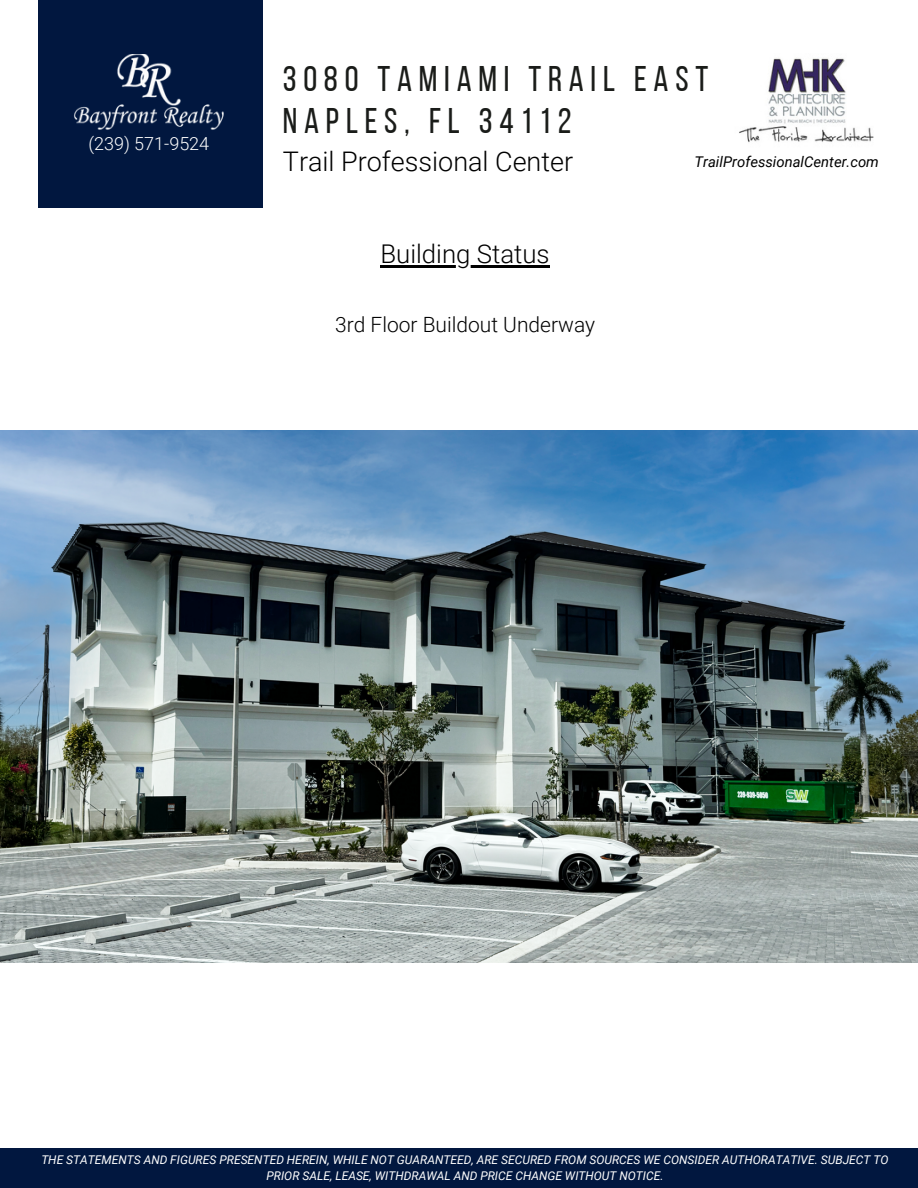
<style>
.page{position:relative;width:918px;height:1188px;background:#fff}
.page>*{position:absolute;margin:0;border:0;box-sizing:border-box;transform-origin:0 0}
.t1{font:35.55px/42.5px "Bebas Neue";letter-spacing:.19em;color:#1a1c19}
.t2{font:300 27px "Roboto";color:#000}
.t3{font:300 25.8px "Roboto";color:#000}
.t4{font:300 21px "Roboto";color:#000}
.t5{font:300 18px "Roboto";color:#fff}
.t6{font:italic 14.85px "Roboto";color:#000}
.t7{font:italic 12px/16px "Roboto";color:#fff;text-align:center}
</style>
<div class="page">
<div style="left:38px;top:0;width:225px;height:207px;background:#01173f"></div>
<img style="left:74px;top:55px;width:150px;height:75px">
<div style="left:0;top:1148px;width:918px;height:40px;background:#01173f"></div>
<img style="left:739px;top:58px;width:135px;height:85px">
<img style="left:0;top:431px;width:918px;height:532px">
<hr style="left:380px;top:265px;width:170px;height:2px;background:#000">
<h1 class="t5" style="left:88px;top:133px;width:122px">(239) 571-9524</h1>
<h5 class="t1" style="left:283px;top:61px;width:427px">3080 TAMIAMI TRAIL EAST<br>NAPLES, FL 34112</h5>
<h2 class="t2" style="left:283px;top:146px;width:292px">Trail Professional Center</h2>
<h3 class="t6" style="left:695px;top:154px;width:186px">TrailProfessionalCenter.com</h3>
<p class="t3" style="left:380px;top:239px;width:171px">Building Status</p>
<p class="t4" style="left:335px;top:312px;width:262px">3rd Floor Buildout Underway</p>
<h2 class="t7" style="left:41px;top:1152px;width:849px">THE STATEMENTS AND FIGURES PRESENTED HEREIN, WHILE NOT GUARANTEED, ARE SECURED FROM SOURCES WE CONSIDER AUTHORATATIVE. SUBJECT TO<br>PRIOR SALE, LEASE, WITHDRAWAL AND PRICE CHANGE WITHOUT NOTICE.</h2>
</div>
